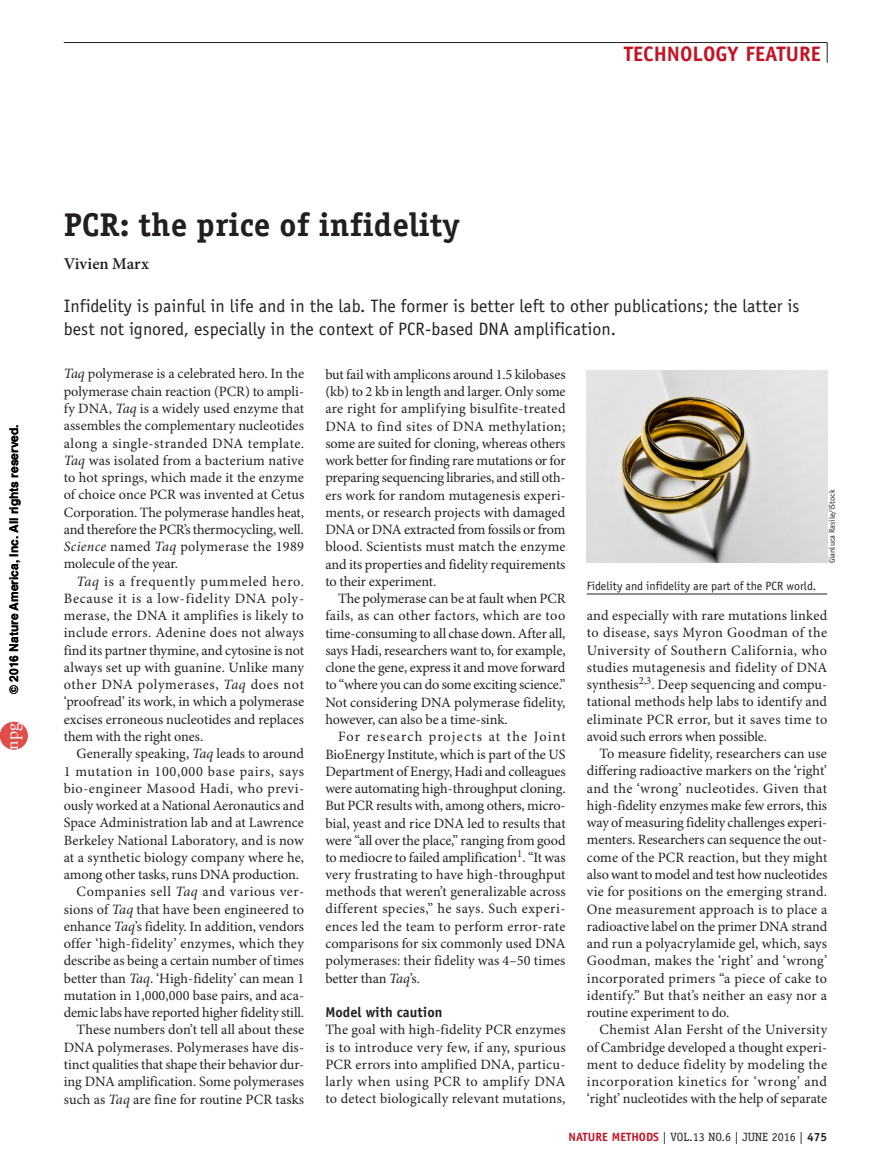
<style>
.page{position:relative;width:891px;height:1175px;background:#fff}
.page>*{position:absolute;margin:0;border:0;box-sizing:border-box;transform-origin:0 0}
.HEAD_large__serif{font:700 33px "Officina Serif Std";letter-spacing:.005em;color:#231f20}
.t1{font:700 21px "Officina Sans Std";color:#c41324}
.INTRO{font:18px/22.5px "Officina Sans Std";letter-spacing:.005em;color:#231f20}
.t2{font:18px "Adobe Garamond Pro";color:#fff}
.AUTHOR__top{font:600 16.5px "Minion Pro";color:#231f20}
.TEXT_indent{font:14.25px/17.2px "Minion Pro";color:#231f20;text-align:justify}
.TEXT_1st{font:14.25px/17.2px "Minion Pro";letter-spacing:.01em;color:#231f20;text-align:justify}
.SUBHEAD{font:700 14.25px "Officina Sans Std";letter-spacing:.005em;color:#231f20}
.CAPTION_figure_rule{font:12px "Officina Sans Std";color:#231f20}
.t3{font:700 12px "Helvetica";color:#000}
.t4{font:12px "Officina Serif Std";color:#231f20}
.CAPTION_photo_credit{font:8.25px "Officina Sans Std";letter-spacing:-.005em;color:#231f20}
.s1{font-family:"Arial"}
.s2{font-style:italic}
.s3{font-family:"Officina Sans Std";font-weight:700;color:#c41324}
.s4{font-family:"Officina Sans Std";font-weight:700}
</style>
<div class="page">
<hr style="left:64px;top:42px;width:763px;height:1px;background:#231f20">
<svg style="left:827px;top:43px;width:1px;height:20px"></svg>
<hr style="left:587px;top:593px;width:240px;height:1px;background:#231f20">
<img style="left:587px;top:370px;width:240px;height:193px">
<div style="left:0;top:722px;width:28px;height:27px;background:#df4e4a;border-radius:50%"></div>
<h2 class="t1" style="left:624px;top:41px;width:199px">TECHNOLOGY FEATURE</h2>
<p class="t3" style="left:4px;top:693px;width:271px;rotate:-90deg">© 201<span class="s1">6</span> Nature America, Inc. All rights reserved.</p>
<p class="t2" style="left:1px;top:749px;width:28px;rotate:-90deg">npg</p>
<p class="HEAD_large__serif" style="left:64px;top:204px;width:397px">PCR: the price of infidelity</p>
<p class="AUTHOR__top" style="left:64px;top:253px;width:87px">Vivien Marx</p>
<p class="INTRO" style="left:64px;top:295px;width:737px">Infidelity is painful in life and in the lab. The former is better left to other publications; the latter is best not ignored, especially in the context of PCR-based DNA amplification.</p>
<p class="TEXT_1st" style="left:64px;top:366px;width:242px"><span class="s2">Taq</span> polymerase is a celebrated hero. In the polymerase chain reaction (PCR) to ampli&shy;fy DNA, <span class="s2">Taq</span> is a widely used enzyme that assembles the complementary nucleotides along a single-stranded DNA template.<br><span class="s2">Taq</span> was isolated from a bacterium native to hot springs, which made it the enzyme of choice once PCR was invented at Cetus Corporation. The polymerase handles heat, and therefore the PCR’s thermocycling, well.<br><span class="s2">Science</span> named <span class="s2">Taq</span> polymerase the 1989 molecule of the year.</p>
<p class="TEXT_indent" style="left:64px;top:573px;width:242px;text-indent:13px"><span class="s2">Taq</span> is a frequently pummeled hero.<br>Because it is a low-fidelity DNA poly&shy;merase, the DNA it amplifies is likely to include errors. Adenine does not always find its partner thymine, and cytosine is not always set up with guanine. Unlike many other DNA polymerases, <span class="s2">Taq</span> does not ‘proofread’ its work, in which a polymerase excises erroneous nucleotides and replaces them with the right ones.</p>
<p class="TEXT_indent" style="left:64px;top:745px;width:242px;text-indent:13px">Generally speaking, <span class="s2">Taq</span> leads to around 1 mutation in 100,000 base pairs, says bio-engineer Masood Hadi, who previ&shy;ously worked at a National Aeronautics and Space Administration lab and at Lawrence Berkeley National Laboratory, and is now at a synthetic biology company where he, among other tasks, runs DNA production.</p>
<p class="TEXT_indent" style="left:64px;top:883px;width:242px;text-indent:13px">Companies sell <span class="s2">Taq</span> and various ver&shy;sions of <span class="s2">Taq</span> that have been engineered to enhance <span class="s2">Taq</span>’s fidelity. In addition, vendors offer ‘high-fidelity’ enzymes, which they describe as being a certain number of times better than <span class="s2">Taq</span>. ‘High-fidelity’ can mean 1 mutation in 1,000,000 base pairs, and aca&shy;demic labs have reported higher fidelity still.</p>
<p class="TEXT_indent" style="left:64px;top:1021px;width:242px;text-indent:13px">These numbers don’t tell all about these DNA polymerases. Polymerases have dis&shy;tinct qualities that shape their behavior dur&shy;ing DNA amplification. Some polymerases such as <span class="s2">Taq</span> are fine for routine PCR tasks</p>
<p class="TEXT_indent" style="left:325px;top:366px;width:242px">but fail with amplicons around 1.5 kilobases (kb) to 2 kb in length and larger. Only some are right for amplifying bisulfite-treated DNA to find sites of DNA methylation; some are suited for cloning, whereas others work better for finding rare mutations or for preparing sequencing libraries, and still oth&shy;ers work for random mutagenesis experi&shy;ments, or research projects with damaged DNA or DNA extracted from fossils or from blood. Scientists must match the enzyme and its properties and fidelity requirements to their experiment.</p>
<p class="TEXT_indent" style="left:325px;top:590px;width:242px;text-indent:13px">The polymerase can be at fault when PCR fails, as can other factors, which are too time-consuming to all chase down. After all, says Hadi, researchers want to, for example, clone the gene, express it and move forward to “where you can do some exciting science.” Not considering DNA polymerase fidelity, however, can also be a time-sink.</p>
<p class="TEXT_indent" style="left:325px;top:728px;width:242px;text-indent:13px">For research projects at the Joint BioEnergy Institute, which is part of the US Department of Energy, Hadi and colleagues were automating high-throughput cloning.<br>But PCR results with, among others, micro&shy;bial, yeast and rice DNA led to results that were “all over the place,” ranging from good to mediocre to failed amplification<sup>1</sup>. “It was very frustrating to have high-throughput methods that weren’t generalizable across different species,” he says. Such experi&shy;ences led the team to perform error-rate comparisons for six commonly used DNA polymerases: their fidelity was 4–50 times better than <span class="s2">Taq</span>’s.</p>
<p class="SUBHEAD" style="left:325px;top:1003px;width:119px">Model with caution</p>
<p class="TEXT_1st" style="left:325px;top:1021px;width:242px">The goal with high-fidelity PCR enzymes is to introduce very few, if any, spurious PCR errors into amplified DNA, particu&shy;larly when using PCR to amplify DNA to detect biologically relevant mutations,</p>
<p class="CAPTION_photo_credit" style="left:827px;top:563px;width:75px;rotate:-90deg">Gianluca Rasile/iStock</p>
<p class="CAPTION_figure_rule" style="left:587px;top:578px;width:231px">Fidelity and infidelity are part of the PCR world.</p>
<p class="TEXT_1st" style="left:587px;top:607px;width:242px">and especially with rare mutations linked to disease, says Myron Goodman of the University of Southern California, who studies mutagenesis and fidelity of DNA synthesis<sup>2,3</sup>. Deep sequencing and compu&shy;tational methods help labs to identify and eliminate PCR error, but it saves time to avoid such errors when possible.</p>
<p class="TEXT_indent" style="left:587px;top:745px;width:242px;text-indent:13px">To measure fidelity, researchers can use differing radioactive markers on the ‘right’ and the ‘wrong’ nucleotides. Given that high-fidelity enzymes make few errors, this way of measuring fidelity challenges experi&shy;menters. Researchers can sequence the out&shy;come of the PCR reaction, but they might also want to model and test how nucleotides vie for positions on the emerging strand.<br>One measurement approach is to place a radioactive label on the primer DNA strand and run a polyacrylamide gel, which, says Goodman, makes the ‘right’ and ‘wrong’ incorporated primers “a piece of cake to identify.” But that’s neither an easy nor a routine experiment to do.</p>
<p class="TEXT_indent" style="left:587px;top:1021px;width:242px;text-indent:13px">Chemist Alan Fersht of the University of Cambridge developed a thought experi&shy;ment to deduce fidelity by modeling the incorporation kinetics for ‘wrong’ and ‘right’ nucleotides with the help of separate</p>
<p class="t4" style="left:569px;top:1130px;width:260px"><span class="s3">NATURE METHODS</span> | VOL.13 NO.6 | JUNE 2016 | <span class="s4">475</span></p>
</div>
